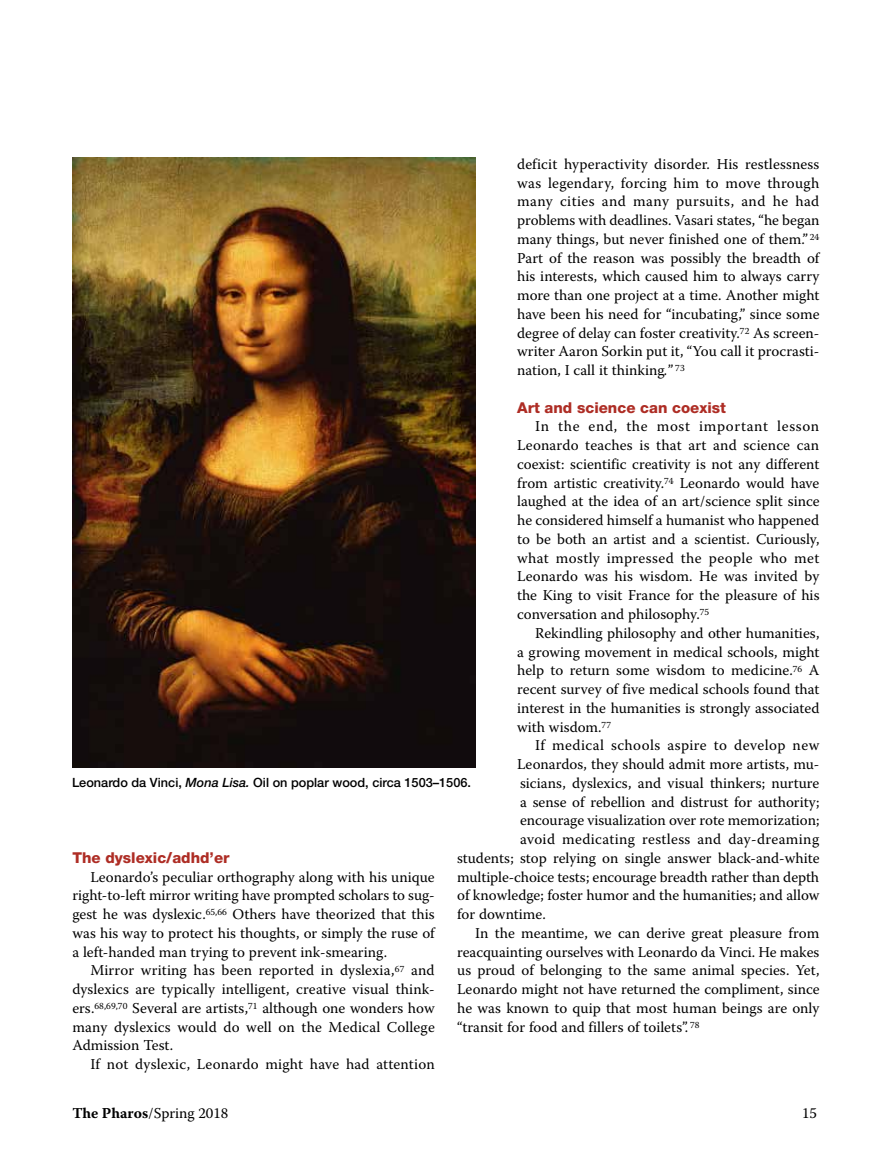
<style>
.page{position:relative;width:891px;height:1175px;background:#fff}
.page>*{position:absolute;margin:0;border:0;box-sizing:border-box;transform-origin:0 0}
.t1{font:15px/18.8px "Warnock Pro";color:#000;text-align:justify}
.t2{font:15px "Warnock Pro";letter-spacing:.025em;color:#000}
.t3{font:800 15px "Helvetica Neue LT Std";color:#ae2d25}
.t4{font:500 12.75px "Helvetica Neue LT Std";color:#000}
.s1{font-style:italic}
.s2{font-weight:700}
</style>
<div class="page">
<img style="left:72px;top:157px;width:403px;height:610px">
<p class="t1" style="left:517px;top:154px;width:304px">deficit hyperactivity disorder. His restlessness was legendary, forcing him to move through many cities and many pursuits, and he had problems with deadlines. Vasari states, “he began many things, but never finished one of them.” <sup>24<br></sup>Part of the reason was possibly the breadth of his interests, which caused him to always carry more than one project at a time. Another might have been his need for “incubating,” since some degree of delay can foster creativity.<sup>72</sup> As screen&shy;writer Aaron Sorkin put it, “You call it procrasti&shy;nation, I call it thinking<span class="s1">.</span>” <sup>73</sup></p>
<p class="t3" style="left:517px;top:398px;width:210px">Art and science can coexist</p>
<p class="t1" style="left:517px;top:417px;width:304px;text-indent:18px">In the end, the most important lesson Leonardo teaches is that art and science can coexist: scientific creativity is not any different from artistic creativity.<sup>74</sup> Leonardo would have laughed at the idea of an art/science split since he considered himself a humanist who happened to be both an artist and a scientist. Curiously, what mostly impressed the people who met Leonardo was his wisdom. He was invited by the King to visit France for the pleasure of his conversation and philosophy.<sup>75</sup></p>
<p class="t1" style="left:517px;top:623px;width:304px;text-indent:18px">Rekindling philosophy and other humanities, a growing movement in medical schools, might help to return some wisdom to medicine.<sup>76</sup> A recent survey of five medical schools found that interest in the humanities is strongly associated with wisdom.<sup>77</sup></p>
<p class="t2" style="left:535px;top:736px;width:286px">If medical schools aspire to develop new</p>
<p class="t1" style="left:517px;top:754px;width:304px">Leonardos, they should admit more artists, mu-</p>
<p class="t1" style="left:520px;top:773px;width:301px">sicians, dyslexics, and visual thinkers; nurture</p>
<p class="t1" style="left:520px;top:792px;width:301px">a sense of rebellion and distrust for authority;</p>
<p class="t1" style="left:520px;top:810px;width:301px">encourage visualization over rote memorization;</p>
<p class="t2" style="left:520px;top:830px;width:301px">avoid medicating restless and day-dreaming</p>
<p class="t1" style="left:457px;top:848px;width:364px">students; stop relying on single answer black-and-white</p>
<p class="t1" style="left:457px;top:867px;width:364px">multiple-choice tests; encourage breadth rather than depth</p>
<p class="t1" style="left:457px;top:885px;width:364px">of knowledge; foster humor and the humanities; and allow</p>
<p class="t1" style="left:457px;top:904px;width:90px">for downtime.</p>
<p class="t1" style="left:475px;top:923px;width:346px">In the meantime, we can derive great pleasure from</p>
<p class="t1" style="left:457px;top:942px;width:364px">reacquainting ourselves with Leonardo da Vinci. He makes</p>
<p class="t1" style="left:457px;top:960px;width:364px">us proud of belonging to the same animal species. Yet,</p>
<p class="t1" style="left:457px;top:979px;width:364px">Leonardo might not have returned the compliment, since</p>
<p class="t1" style="left:457px;top:998px;width:364px">he was known to quip that most human beings are only</p>
<p class="t1" style="left:457px;top:1017px;width:244px">“transit for food and fillers of toilets”. <sup>78</sup></p>
<p class="t4" style="left:72px;top:775px;width:401px">Leonardo da Vinci, <span class="s1">Mona Lisa.</span> Oil on poplar wood, circa 1503–1506.</p>
<p class="t3" style="left:72px;top:848px;width:159px">The dyslexic/adhd’er</p>
<p class="t1" style="left:72px;top:867px;width:364px;text-indent:18px">Leonardo’s peculiar orthography along with his unique right-to-left mirror writing have prompted scholars to sug&shy;gest he was dyslexic.<sup>65,66</sup> Others have theorized that this was his way to protect his thoughts, or simply the ruse of a left-handed man trying to prevent ink-smearing.</p>
<p class="t1" style="left:72px;top:960px;width:364px;text-indent:18px">Mirror writing has been reported in dyslexia,<sup>67</sup> and dyslexics are typically intelligent, creative visual think&shy;ers.<sup>68,69,70</sup> Several are artists,<sup>71</sup> although one wonders how many dyslexics would do well on the Medical College Admission Test.</p>
<p class="t1" style="left:90px;top:1054px;width:346px">If not dyslexic, Leonardo might have had attention</p>
<p class="t1" style="left:72px;top:1103px;width:158px"><span class="s2">The Pharos</span>/Spring 2018</p>
<p class="t1" style="left:802px;top:1103px;width:17px">15</p>
</div>
